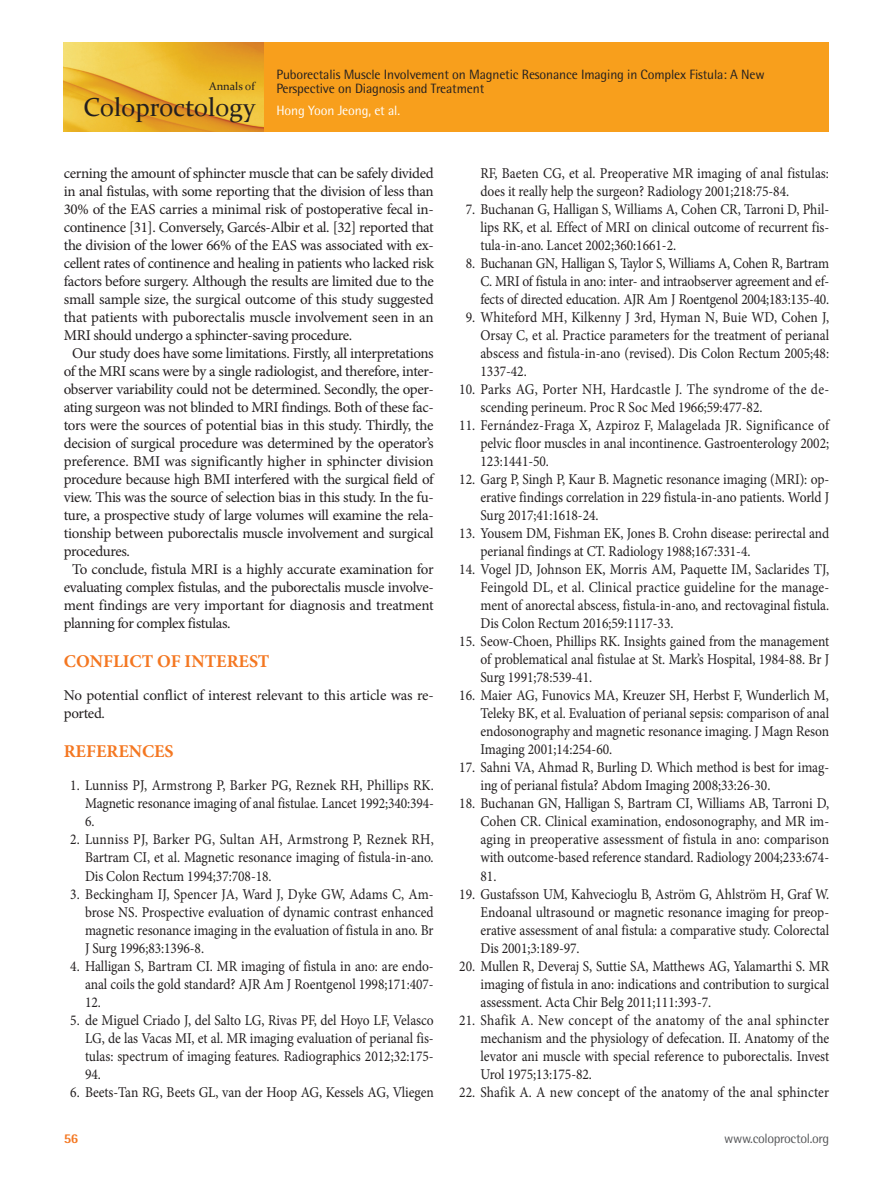
<style>
.page{position:relative;width:893px;height:1191px;background:#fff}
.page>*{position:absolute;margin:0;border:0;box-sizing:border-box;transform-origin:0 0}
.t1{font:25.95px "Constantia";color:#231f20}
.본문제목_대{font:700 18px "Minion Pro";color:#f47721}
.참고문헌2{font:15px/18px "Minion Pro";letter-spacing:-.005em;color:#231f20;text-align:justify;scale:.9 1}
.본문{font:15px/18px "Minion Pro";letter-spacing:-.02em;color:#231f20;text-align:justify}
.참고문헌1{font:15px/18px "Minion Pro";letter-spacing:-.005em;color:#231f20;text-align:justify;scale:.9 1}
.t2{font:13.5px/13.5px "Rotis Semi Sans Std";letter-spacing:-.01em;color:#231f20}
.t3{font:13.5px "Rotis Semi Sans Std";letter-spacing:-.025em;color:#57585a}
.t4{font:13.5px "Rotis Semi Sans Std";letter-spacing:-.01em;color:#fff}
.t5{font:800 13.5px "Rotis Semi Sans Std";color:#f47721}
.t6{font:11.25px "Constantia";color:#231f20}
</style>
<div class="page">
<div style="left:264px;top:43px;width:565px;height:89px;background:#f89f1c"></div>
<img style="left:64px;top:43px;width:200px;height:89px">
<p class="t6" style="left:209px;top:79px;width:47px">Annals of</p>
<h1 class="t1" style="left:83px;top:90px;width:174px">Coloproctology</h1>
<p class="t2" style="left:276px;top:68px;width:490px">Puborectalis Muscle Involvement on Magnetic Resonance Imaging in Complex Fistula: A New<br>Perspective on Diagnosis and Treatment</p>
<p class="t4" style="left:276px;top:102px;width:125px">Hong Yoon Jeong, et al.</p>
<p class="본문" style="left:64px;top:164px;width:372px">cerning the amount of sphincter muscle that can be safely divided in anal fistulas, with some reporting that the division of less than 30% of the EAS carries a minimal risk of postoperative fecal in&shy;continence [31]. Conversely, Garcés-Albir et al. [32] reported that the division of the lower 66% of the EAS was associated with ex&shy;cellent rates of continence and healing in patients who lacked risk factors before surgery. Although the results are limited due to the small sample size, the surgical outcome of this study suggested that patients with puborectalis muscle involvement seen in an MRI should undergo a sphincter-saving procedure.</p>
<p class="본문" style="left:64px;top:344px;width:372px;text-indent:9px">Our study does have some limitations. Firstly, all interpretations of the MRI scans were by a single radiologist, and therefore, inter&shy;observer variability could not be determined. Secondly, the oper&shy;ating surgeon was not blinded to MRI findings. Both of these fac&shy;tors were the sources of potential bias in this study. Thirdly, the decision of surgical procedure was determined by the operator’s preference. BMI was significantly higher in sphincter division procedure because high BMI interfered with the surgical field of view. This was the source of selection bias in this study. In the fu&shy;ture, a prospective study of large volumes will examine the rela&shy;tionship between puborectalis muscle involvement and surgical procedures.</p>
<p class="본문" style="left:64px;top:560px;width:372px;text-indent:9px">To conclude, fistula MRI is a highly accurate examination for evaluating complex fistulas, and the puborectalis muscle involve&shy;ment findings are very important for diagnosis and treatment planning for complex fistulas.</p>
<p class="본문제목_대" style="left:64px;top:648px;width:207px">CONFLICT OF INTEREST</p>
<p class="본문" style="left:64px;top:686px;width:371px">No potential conflict of interest relevant to this article was re&shy;ported.</p>
<p class="본문제목_대" style="left:64px;top:738px;width:111px">REFERENCES</p>
<p class="참고문헌1" style="left:85px;top:776px;width:389px;text-indent:-15px">1. Lunniss PJ, Armstrong P, Barker PG, Reznek RH, Phillips RK.<br>Magnetic resonance imaging of anal fistulae. Lancet 1992;340:394- 6.</p>
<p class="참고문헌1" style="left:85px;top:830px;width:389px;text-indent:-15px">2. Lunniss PJ, Barker PG, Sultan AH, Armstrong P, Reznek RH, Bartram CI, et al. Magnetic resonance imaging of fistula-in-ano.<br>Dis Colon Rectum 1994;37:708-18.</p>
<p class="참고문헌1" style="left:85px;top:884px;width:389px;text-indent:-15px">3. Beckingham IJ, Spencer JA, Ward J, Dyke GW, Adams C, Am&shy;brose NS. Prospective evaluation of dynamic contrast enhanced magnetic resonance imaging in the evaluation of fistula in ano. Br J Surg 1996;83:1396-8.</p>
<p class="참고문헌1" style="left:85px;top:956px;width:389px;text-indent:-15px">4. Halligan S, Bartram CI. MR imaging of fistula in ano: are endo&shy;anal coils the gold standard? AJR Am J Roentgenol 1998;171:407- 12.</p>
<p class="참고문헌1" style="left:85px;top:1010px;width:389px;text-indent:-15px">5. de Miguel Criado J, del Salto LG, Rivas PF, del Hoyo LF, Velasco LG, de las Vacas MI, et al. MR imaging evaluation of perianal fis&shy;tulas: spectrum of imaging features. Radiographics 2012;32:175- 94.</p>
<p class="참고문헌1" style="left:70px;top:1082px;width:405px">6. Beets-Tan RG, Beets GL, van der Hoop AG, Kessels AG, Vliegen</p>
<p class="t5" style="left:64px;top:1129px;width:16px">56</p>
<p class="참고문헌1" style="left:480px;top:164px;width:389px">RF, Baeten CG, et al. Preoperative MR imaging of anal fistulas: does it really help the surgeon? Radiology 2001;218:75-84.</p>
<p class="참고문헌1" style="left:480px;top:200px;width:389px;text-indent:-15px">7. Buchanan G, Halligan S, Williams A, Cohen CR, Tarroni D, Phil&shy;lips RK, et al. Effect of MRI on clinical outcome of recurrent fis&shy;tula-in-ano. Lancet 2002;360:1661-2.</p>
<p class="참고문헌1" style="left:480px;top:254px;width:389px;text-indent:-15px">8. Buchanan GN, Halligan S, Taylor S, Williams A, Cohen R, Bartram C. MRI of fistula in ano: inter- and intraobserver agreement and ef&shy;fects of directed education. AJR Am J Roentgenol 2004;183:135-40.</p>
<p class="참고문헌1" style="left:480px;top:308px;width:389px;text-indent:-15px">9. Whiteford MH, Kilkenny J 3rd, Hyman N, Buie WD, Cohen J, Orsay C, et al. Practice parameters for the treatment of perianal abscess and fistula-in-ano (revised). Dis Colon Rectum 2005;48:<br>1337-42.</p>
<p class="참고문헌2" style="left:480px;top:380px;width:389px;text-indent:-21px">10. Parks AG, Porter NH, Hardcastle J. The syndrome of the de&shy;scending perineum. Proc R Soc Med 1966;59:477-82.</p>
<p class="참고문헌2" style="left:480px;top:416px;width:389px;text-indent:-21px">11. Fernández-Fraga X, Azpiroz F, Malagelada JR. Significance of pelvic floor muscles in anal incontinence. Gastroenterology 2002; 123:1441-50.</p>
<p class="참고문헌2" style="left:480px;top:470px;width:389px;text-indent:-21px">12. Garg P, Singh P, Kaur B. Magnetic resonance imaging (MRI): op&shy;erative findings correlation in 229 fistula-in-ano patients. World J Surg 2017;41:1618-24.</p>
<p class="참고문헌2" style="left:480px;top:524px;width:389px;text-indent:-21px">13. Yousem DM, Fishman EK, Jones B. Crohn disease: perirectal and perianal findings at CT. Radiology 1988;167:331-4.</p>
<p class="참고문헌2" style="left:480px;top:560px;width:389px;text-indent:-21px">14. Vogel JD, Johnson EK, Morris AM, Paquette IM, Saclarides TJ, Feingold DL, et al. Clinical practice guideline for the manage&shy;ment of anorectal abscess, fistula-in-ano, and rectovaginal fistula.<br>Dis Colon Rectum 2016;59:1117-33.</p>
<p class="참고문헌2" style="left:480px;top:632px;width:389px;text-indent:-21px">15. Seow-Choen, Phillips RK. Insights gained from the management of problematical anal fistulae at St. Mark’s Hospital, 1984-88. Br J Surg 1991;78:539-41.</p>
<p class="참고문헌2" style="left:480px;top:686px;width:389px;text-indent:-21px">16. Maier AG, Funovics MA, Kreuzer SH, Herbst F, Wunderlich M, Teleky BK, et al. Evaluation of perianal sepsis: comparison of anal endosonography and magnetic resonance imaging. J Magn Reson Imaging 2001;14:254-60.</p>
<p class="참고문헌2" style="left:480px;top:758px;width:389px;text-indent:-21px">17. Sahni VA, Ahmad R, Burling D. Which method is best for imag&shy;ing of perianal fistula? Abdom Imaging 2008;33:26-30.</p>
<p class="참고문헌2" style="left:480px;top:794px;width:389px;text-indent:-21px">18. Buchanan GN, Halligan S, Bartram CI, Williams AB, Tarroni D, Cohen CR. Clinical examination, endosonography, and MR im&shy;aging in preoperative assessment of fistula in ano: comparison with outcome-based reference standard. Radiology 2004;233:674- 81.</p>
<p class="참고문헌2" style="left:480px;top:884px;width:389px;text-indent:-21px">19. Gustafsson UM, Kahvecioglu B, Aström G, Ahlström H, Graf W.<br>Endoanal ultrasound or magnetic resonance imaging for preop&shy;erative assessment of anal fistula: a comparative study. Colorectal Dis 2001;3:189-97.</p>
<p class="참고문헌2" style="left:480px;top:956px;width:389px;text-indent:-21px">20. Mullen R, Deveraj S, Suttie SA, Matthews AG, Yalamarthi S. MR imaging of fistula in ano: indications and contribution to surgical assessment. Acta Chir Belg 2011;111:393-7.</p>
<p class="참고문헌2" style="left:480px;top:1010px;width:389px;text-indent:-21px">21. Shafik A. New concept of the anatomy of the anal sphincter mechanism and the physiology of defecation. II. Anatomy of the levator ani muscle with special reference to puborectalis. Invest Urol 1975;13:175-82.</p>
<p class="참고문헌2" style="left:459px;top:1082px;width:412px">22. Shafik A. A new concept of the anatomy of the anal sphincter</p>
<p class="t3" style="left:724px;top:1130px;width:106px">www.coloproctol.org</p>
</div>
